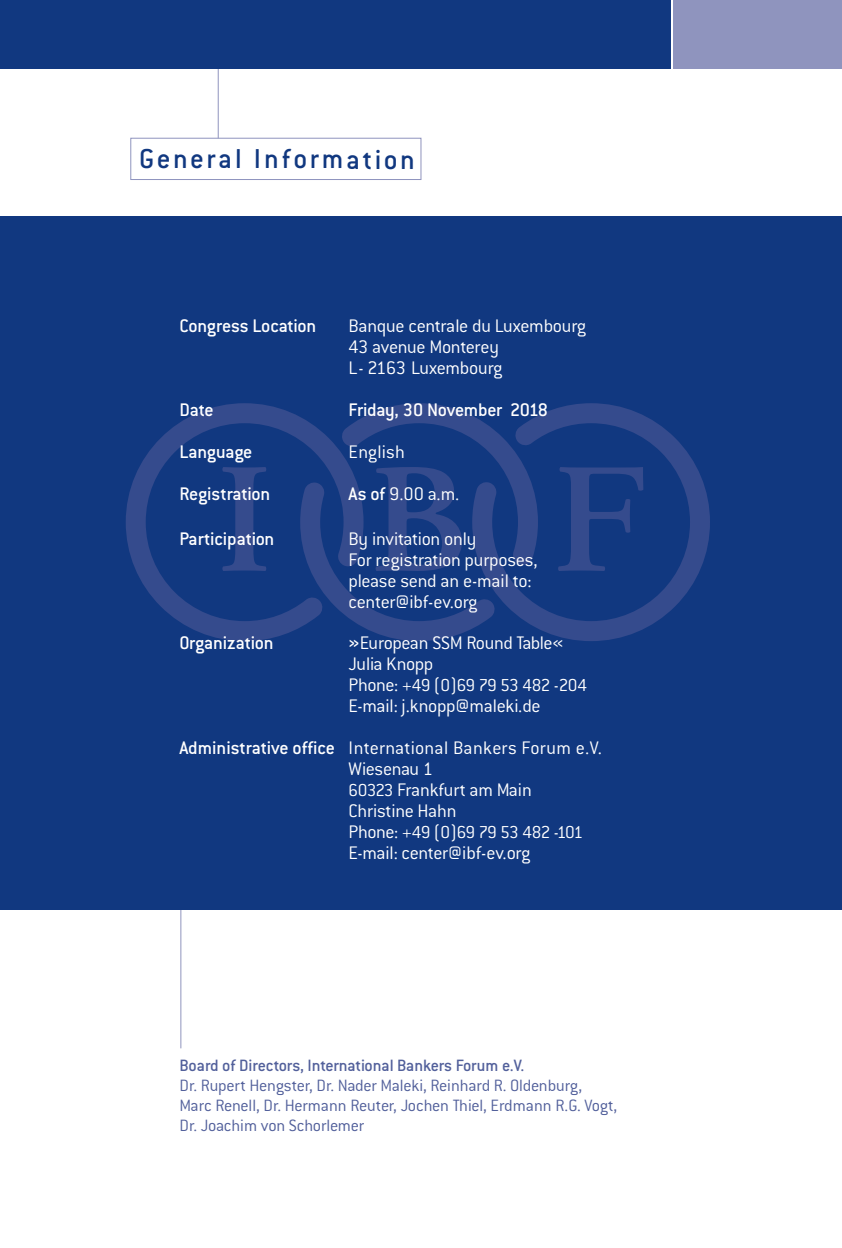
<style>
.page{position:relative;width:842px;height:1248px;background:#fff}
.page>*{position:absolute;margin:0;border:0;box-sizing:border-box;transform-origin:0 0}
.t1{font:500 30px "Conduit ITC";letter-spacing:.085em;color:#113880}
.t2{font:300 20px/21px "Conduit ITC";letter-spacing:-.015em;color:#fff}
.t3{font:500 20px "Conduit ITC";letter-spacing:-.015em;color:#fff}
.t4{font:300 20px/42px "Conduit ITC";letter-spacing:.005em;color:#fff}
.t5{font:300 20px "Conduit ITC";letter-spacing:.01em;color:#fff}
.t6{font:300 19px "Conduit ITC";letter-spacing:-.04em;color:#fff}
.t7{font:300 18px/20px "Conduit ITC";letter-spacing:-.01em;color:#52609b}
.t8{font:500 18px "Conduit ITC";letter-spacing:-.015em;color:#52609b}
.s1{font-weight:500}
.s2{font-size:20px}
.s3{font-size:19px}
</style>
<div class="page">
<hr style="left:218px;top:0;width:1px;height:138px;background:#8f94be">
<div style="left:673px;top:0;width:169px;height:68px;background:#8f94be"></div>
<div style="left:0;top:0;width:670px;height:68px;background:#113880"></div>
<hr style="left:180px;top:890px;width:1px;height:158px;background:#8f94be">
<div style="left:0;top:216px;width:842px;height:694px;background:#113880"></div>
<svg style="left:538px;top:403px;width:172px;height:238px"></svg>
<svg style="left:126px;top:403px;width:174px;height:238px"></svg>
<svg style="left:222px;top:467px;width:45px;height:104px"></svg>
<svg style="left:300px;top:403px;width:238px;height:238px"></svg>
<svg style="left:558px;top:467px;width:85px;height:166px"></svg>
<div style="left:130px;top:138px;width:291px;height:42px;border:1px solid #8f94be"></div>
<h1 class="t1" style="left:139px;top:150px;width:277px">General Information</h1>
<p class="t3" style="left:179px;top:319px;width:138px">Congress Location</p>
<p class="t2" style="left:349px;top:317px;width:239px">Banque centrale du Luxembourg<br>43 avenue Monterey<br>L- 2163 Luxembourg</p>
<p class="t3" style="left:179px;top:403px;width:36px">Date</p>
<p class="t3" style="left:349px;top:403px;width:201px">Friday, 30 November 2018</p>
<p class="t3" style="left:179px;top:445px;width:75px">Language</p>
<p class="t5" style="left:349px;top:445px;width:58px">English</p>
<p class="t3" style="left:179px;top:487px;width:92px">Registration</p>
<p class="t2" style="left:349px;top:485px;width:112px"><span class="s1">As of</span> 9.00 a.m.</p>
<p class="t3" style="left:179px;top:532px;width:96px">Participation</p>
<p class="t2" style="left:349px;top:530px;width:190px">By invitation only<br>For registration purposes, please send an e-mail to: center@ibf-ev.org</p>
<p class="t3" style="left:179px;top:636px;width:96px">Organization</p>
<p class="t2" style="left:349px;top:634px;width:217px"><span class="s1">»</span>European SSM Round Table«<br>Julia Knopp</p>
<p class="t6" style="left:349px;top:679px;width:240px"><span class="s2">Phone:</span> +49 (0)69 79 53 482 -204</p>
<p class="t4" style="left:179px;top:687px;width:424px;text-indent:169px">E-mail: j.knopp@maleki.de<br><span class="s1">Administrative office</span> International Bankers Forum e.V.</p>
<p class="t2" style="left:349px;top:760px;width:185px">Wiesenau 1<br><span class="s3">60323</span> Frankfurt am Main<br>Christine Hahn</p>
<p class="t6" style="left:349px;top:826px;width:236px"><span class="s2">Phone:</span> +49 (0)69 79 53 482 -101</p>
<p class="t2" style="left:349px;top:844px;width:183px">E-mail: center@ibf-ev.org</p>
<p class="t8" style="left:179px;top:1059px;width:347px">Board of Directors, International Bankers Forum e.V.</p>
<p class="t7" style="left:179px;top:1077px;width:439px">Dr. Rupert Hengster, Dr. Nader Maleki, Reinhard R. Oldenburg,<br>Marc Renell, Dr. Hermann Reuter, Jochen Thiel, Erdmann R.G. Vogt,<br>Dr. Joachim von Schorlemer</p>
</div>
